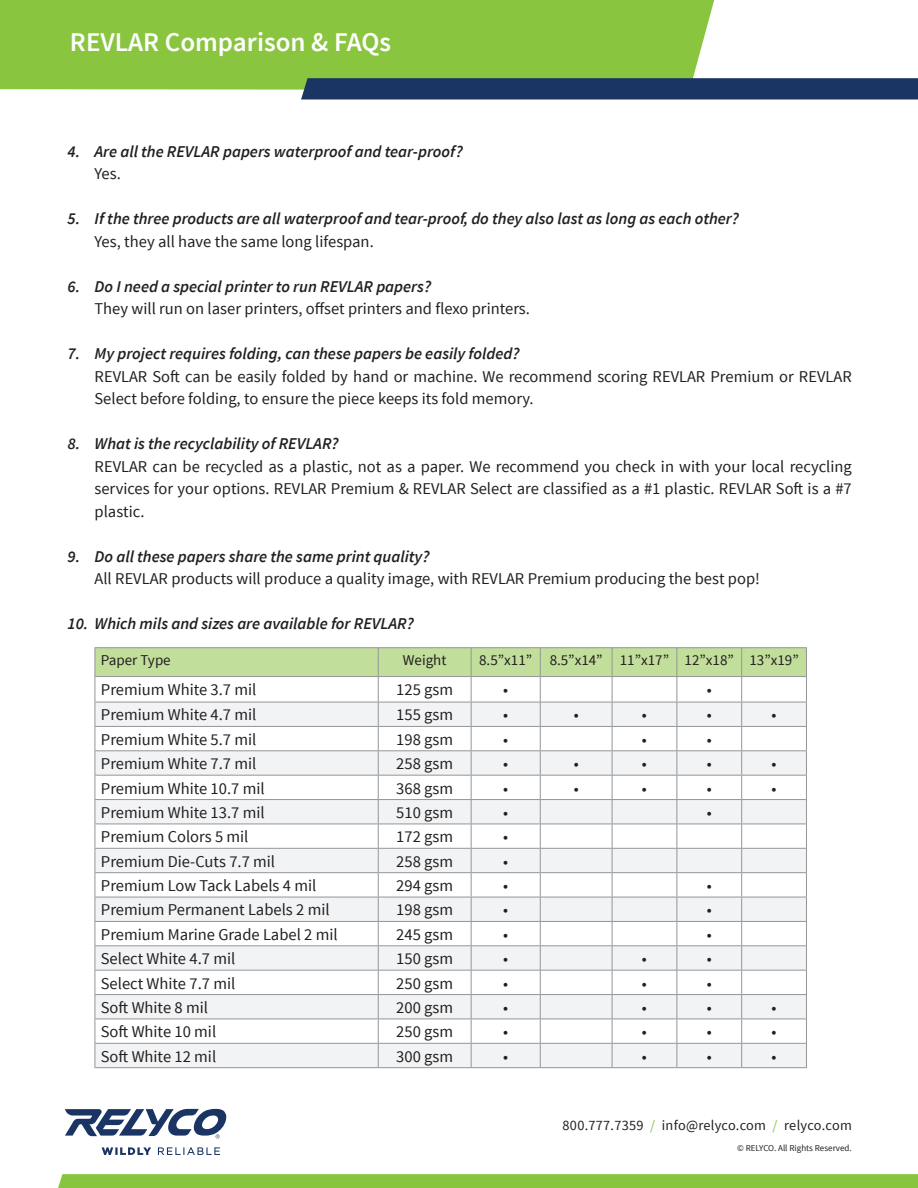
<style>
.page{position:relative;width:918px;height:1188px;background:#fff}
.page>*{position:absolute;margin:0;border:0;box-sizing:border-box;transform-origin:0 0}
.question{font:600 27px "Source Sans Pro";color:#fff}
.relyco_-_body{font:16.5px/22.5px "Source Sans Pro";color:#231f20}
.t1{font:italic 600 16.5px "Source Sans Pro";color:#231f20}
.t2{font:15px "Source Sans Pro";color:#231f20}
.question-2{font:14.25px "Source Sans Pro";letter-spacing:.02em;color:#231f20}
.question-3{font:9px "Source Sans Pro";color:#231f20}
.s1{color:#88c53f}
</style>
<div class="page">
<div style="left:0;top:0;width:714px;height:90px;background:#89c53f"></div>
<svg style="left:301px;top:78px;width:617px;height:22px;background:#213b67"></svg>
<svg style="left:102px;top:1147px;width:118px;height:8px"></svg>
<svg style="left:65px;top:1109px;width:161px;height:29px"></svg>
<svg style="left:58px;top:1174px;width:860px;height:14px;background:#89c541"></svg>
<hr style="left:95px;top:647px;width:283px;height:1px;background:#939598">
<hr style="left:378px;top:647px;width:93px;height:1px;background:#939598">
<hr style="left:471px;top:647px;width:69px;height:1px;background:#939598">
<hr style="left:540px;top:647px;width:72px;height:1px;background:#939598">
<hr style="left:612px;top:647px;width:65px;height:1px;background:#939598">
<hr style="left:677px;top:647px;width:65px;height:1px;background:#939598">
<hr style="left:742px;top:647px;width:65px;height:1px;background:#939598">
<svg style="left:95px;top:648px;width:712px;height:419px"></svg>
<hr style="left:95px;top:1067px;width:283px;height:1px;background:#939598">
<hr style="left:378px;top:1067px;width:93px;height:1px;background:#939598">
<hr style="left:471px;top:1067px;width:69px;height:1px;background:#939598">
<hr style="left:540px;top:1067px;width:72px;height:1px;background:#939598">
<hr style="left:612px;top:1067px;width:65px;height:1px;background:#939598">
<hr style="left:677px;top:1067px;width:65px;height:1px;background:#939598">
<hr style="left:742px;top:1067px;width:65px;height:1px;background:#939598">
<p class="question" style="left:70px;top:25px;width:323px">REVLAR Comparison &amp; FAQs</p>
<p class="t1" style="left:68px;top:141px;width:397px">4. Are all the REVLAR papers waterproof and tear-proof?</p>
<p class="relyco_-_body" style="left:95px;top:163px;width:28px">Yes.</p>
<p class="t1" style="left:68px;top:208px;width:673px">5. If the three products are all waterproof and tear-proof, do they also last as long as each other?</p>
<p class="relyco_-_body" style="left:95px;top:230px;width:281px">Yes, they all have the same long lifespan.</p>
<p class="t1" style="left:68px;top:276px;width:365px">6. Do I need a special printer to run REVLAR papers?</p>
<p class="relyco_-_body" style="left:95px;top:298px;width:437px">They will run on laser printers, offset printers and flexo printers.</p>
<p class="t1" style="left:68px;top:343px;width:453px">7. My project requires folding, can these papers be easily folded?</p>
<p class="relyco_-_body" style="left:95px;top:365px;width:759px">REVLAR Soft can be easily folded by hand or machine. We recommend scoring REVLAR Premium or REVLAR<br>Select before folding, to ensure the piece keeps its fold memory.</p>
<p class="t1" style="left:68px;top:433px;width:273px">8. What is the recyclability of REVLAR?</p>
<p class="relyco_-_body" style="left:95px;top:455px;width:759px;text-align:justify">REVLAR can be recycled as a plastic, not as a paper. We recommend you check in with your local recycling services for your options. REVLAR Premium &amp; REVLAR Select are classified as a #1 plastic. REVLAR Soft is a #7 plastic.</p>
<p class="t1" style="left:68px;top:546px;width:363px">9. Do all these papers share the same print quality?</p>
<p class="relyco_-_body" style="left:95px;top:568px;width:667px">All REVLAR products will produce a quality image, with REVLAR Premium producing the best pop!</p>
<p class="t1" style="left:68px;top:613px;width:348px">10. Which mils and sizes are available for REVLAR?</p>
<p class="t2" style="left:101px;top:651px;width:71px">Paper Type</p>
<p class="t2" style="left:403px;top:651px;width:45px">Weight</p>
<p class="t2" style="left:479px;top:651px;width:54px">8.5”x11”</p>
<p class="t2" style="left:550px;top:651px;width:54px">8.5”x14”</p>
<p class="t2" style="left:620px;top:651px;width:51px">11”x17”</p>
<p class="t2" style="left:685px;top:651px;width:51px">12”x18”</p>
<p class="t2" style="left:749px;top:651px;width:51px">13”x19”</p>
<p class="relyco_-_body" style="left:101px;top:678px;width:157px">Premium White 3.7 mil</p>
<p class="relyco_-_body" style="left:396px;top:678px;width:58px">125 gsm</p>
<p class="relyco_-_body" style="left:503px;top:678px;width:7px">•</p>
<p class="relyco_-_body" style="left:707px;top:678px;width:7px">•</p>
<p class="relyco_-_body" style="left:101px;top:704px;width:157px">Premium White 4.7 mil</p>
<p class="relyco_-_body" style="left:396px;top:704px;width:58px">155 gsm</p>
<p class="relyco_-_body" style="left:503px;top:704px;width:7px">•</p>
<p class="relyco_-_body" style="left:574px;top:704px;width:7px">•</p>
<p class="relyco_-_body" style="left:642px;top:704px;width:7px">•</p>
<p class="relyco_-_body" style="left:707px;top:704px;width:7px">•</p>
<p class="relyco_-_body" style="left:772px;top:704px;width:7px">•</p>
<p class="relyco_-_body" style="left:101px;top:728px;width:157px">Premium White 5.7 mil</p>
<p class="relyco_-_body" style="left:396px;top:728px;width:58px">198 gsm</p>
<p class="relyco_-_body" style="left:503px;top:728px;width:7px">•</p>
<p class="relyco_-_body" style="left:642px;top:728px;width:7px">•</p>
<p class="relyco_-_body" style="left:707px;top:728px;width:7px">•</p>
<p class="relyco_-_body" style="left:101px;top:753px;width:157px">Premium White 7.7 mil</p>
<p class="relyco_-_body" style="left:396px;top:753px;width:58px">258 gsm</p>
<p class="relyco_-_body" style="left:503px;top:753px;width:7px">•</p>
<p class="relyco_-_body" style="left:574px;top:753px;width:7px">•</p>
<p class="relyco_-_body" style="left:642px;top:753px;width:7px">•</p>
<p class="relyco_-_body" style="left:707px;top:753px;width:7px">•</p>
<p class="relyco_-_body" style="left:772px;top:753px;width:7px">•</p>
<p class="relyco_-_body" style="left:101px;top:777px;width:165px">Premium White 10.7 mil</p>
<p class="relyco_-_body" style="left:396px;top:777px;width:58px">368 gsm</p>
<p class="relyco_-_body" style="left:503px;top:777px;width:7px">•</p>
<p class="relyco_-_body" style="left:574px;top:777px;width:7px">•</p>
<p class="relyco_-_body" style="left:642px;top:777px;width:7px">•</p>
<p class="relyco_-_body" style="left:707px;top:777px;width:7px">•</p>
<p class="relyco_-_body" style="left:772px;top:777px;width:7px">•</p>
<p class="relyco_-_body" style="left:101px;top:801px;width:165px">Premium White 13.7 mil</p>
<p class="relyco_-_body" style="left:396px;top:801px;width:58px">510 gsm</p>
<p class="relyco_-_body" style="left:503px;top:801px;width:7px">•</p>
<p class="relyco_-_body" style="left:707px;top:801px;width:7px">•</p>
<p class="relyco_-_body" style="left:101px;top:826px;width:149px">Premium Colors 5 mil</p>
<p class="relyco_-_body" style="left:396px;top:826px;width:58px">172 gsm</p>
<p class="relyco_-_body" style="left:503px;top:826px;width:7px">•</p>
<p class="relyco_-_body" style="left:101px;top:850px;width:176px">Premium Die-Cuts 7.7 mil</p>
<p class="relyco_-_body" style="left:396px;top:850px;width:58px">258 gsm</p>
<p class="relyco_-_body" style="left:503px;top:850px;width:7px">•</p>
<p class="relyco_-_body" style="left:101px;top:875px;width:217px">Premium Low Tack Labels 4 mil</p>
<p class="relyco_-_body" style="left:396px;top:875px;width:58px">294 gsm</p>
<p class="relyco_-_body" style="left:503px;top:875px;width:7px">•</p>
<p class="relyco_-_body" style="left:707px;top:875px;width:7px">•</p>
<p class="relyco_-_body" style="left:101px;top:899px;width:230px">Premium Permanent Labels 2 mil</p>
<p class="relyco_-_body" style="left:396px;top:899px;width:58px">198 gsm</p>
<p class="relyco_-_body" style="left:503px;top:899px;width:7px">•</p>
<p class="relyco_-_body" style="left:707px;top:899px;width:7px">•</p>
<p class="relyco_-_body" style="left:101px;top:923px;width:238px">Premium Marine Grade Label 2 mil</p>
<p class="relyco_-_body" style="left:396px;top:923px;width:58px">245 gsm</p>
<p class="relyco_-_body" style="left:503px;top:923px;width:7px">•</p>
<p class="relyco_-_body" style="left:707px;top:923px;width:7px">•</p>
<p class="relyco_-_body" style="left:101px;top:948px;width:136px">Select White 4.7 mil</p>
<p class="relyco_-_body" style="left:396px;top:948px;width:58px">150 gsm</p>
<p class="relyco_-_body" style="left:503px;top:948px;width:7px">•</p>
<p class="relyco_-_body" style="left:642px;top:948px;width:7px">•</p>
<p class="relyco_-_body" style="left:707px;top:948px;width:7px">•</p>
<p class="relyco_-_body" style="left:101px;top:972px;width:136px">Select White 7.7 mil</p>
<p class="relyco_-_body" style="left:396px;top:972px;width:58px">250 gsm</p>
<p class="relyco_-_body" style="left:503px;top:972px;width:7px">•</p>
<p class="relyco_-_body" style="left:642px;top:972px;width:7px">•</p>
<p class="relyco_-_body" style="left:707px;top:972px;width:7px">•</p>
<p class="relyco_-_body" style="left:101px;top:996px;width:109px">Soft White 8 mil</p>
<p class="relyco_-_body" style="left:396px;top:996px;width:58px">200 gsm</p>
<p class="relyco_-_body" style="left:503px;top:996px;width:7px">•</p>
<p class="relyco_-_body" style="left:642px;top:996px;width:7px">•</p>
<p class="relyco_-_body" style="left:707px;top:996px;width:7px">•</p>
<p class="relyco_-_body" style="left:772px;top:996px;width:7px">•</p>
<p class="relyco_-_body" style="left:101px;top:1021px;width:117px">Soft White 10 mil</p>
<p class="relyco_-_body" style="left:396px;top:1021px;width:58px">250 gsm</p>
<p class="relyco_-_body" style="left:503px;top:1021px;width:7px">•</p>
<p class="relyco_-_body" style="left:642px;top:1021px;width:7px">•</p>
<p class="relyco_-_body" style="left:707px;top:1021px;width:7px">•</p>
<p class="relyco_-_body" style="left:772px;top:1021px;width:7px">•</p>
<p class="relyco_-_body" style="left:101px;top:1045px;width:117px">Soft White 12 mil</p>
<p class="relyco_-_body" style="left:396px;top:1045px;width:58px">300 gsm</p>
<p class="relyco_-_body" style="left:503px;top:1045px;width:7px">•</p>
<p class="relyco_-_body" style="left:642px;top:1045px;width:7px">•</p>
<p class="relyco_-_body" style="left:707px;top:1045px;width:7px">•</p>
<p class="relyco_-_body" style="left:772px;top:1045px;width:7px">•</p>
<p class="question-2" style="left:563px;top:1117px;width:291px">800.777.7359 <span class="s1">/</span> info@relyco.com <span class="s1">/</span> relyco.com</p>
<p class="question-3" style="left:737px;top:1142px;width:116px">© RELYCO. All Rights Reserved.</p>
</div>
